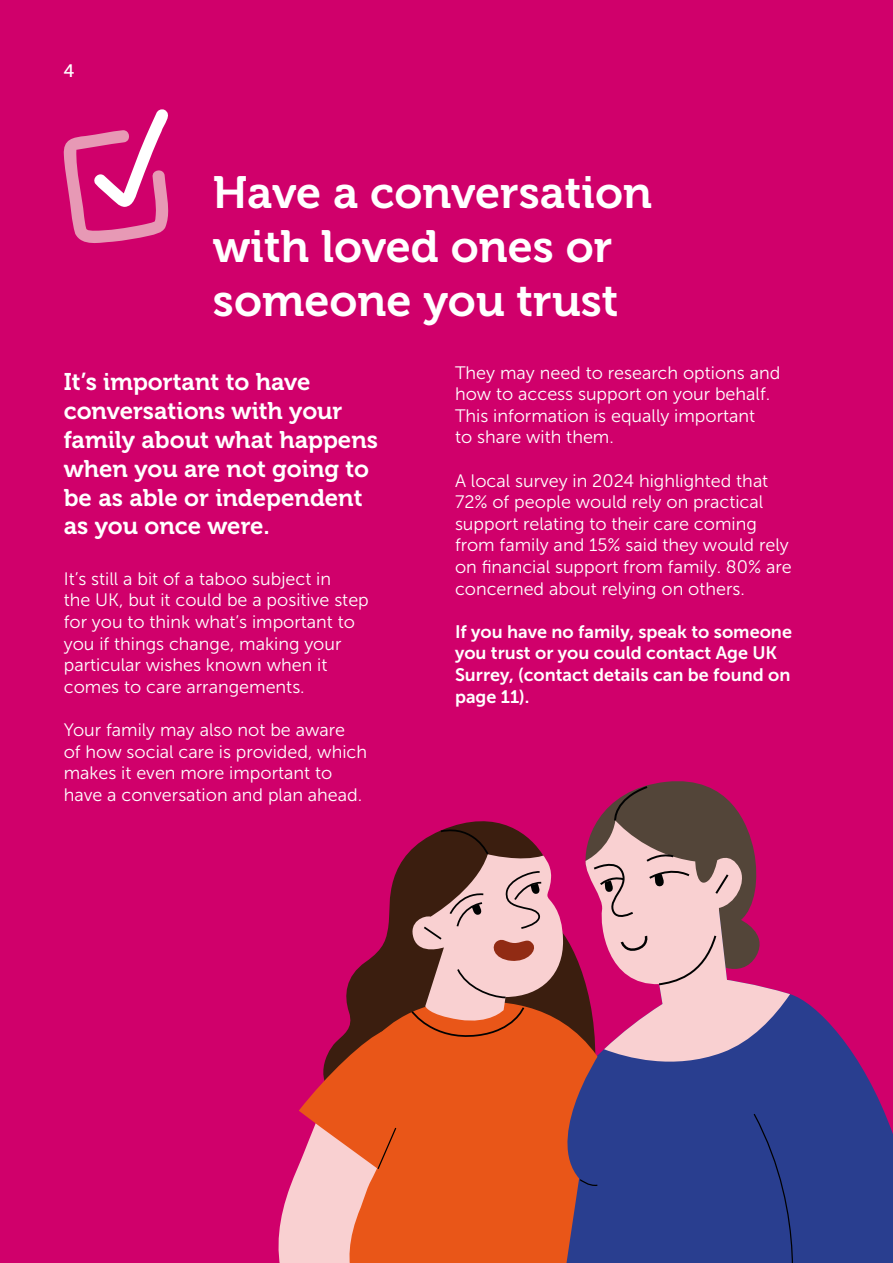
<style>
.page{position:relative;width:893px;height:1263px;background:#d0006b}
.page>*{position:absolute;margin:0;border:0;box-sizing:border-box;transform-origin:0 0}
.Sub-page_Heading_-_White{font:45px/54px "Museo 700";color:#fff}
.Small__Standfirst_-_White{font:24px/28.8px "Museo 700";color:#fff}
.Body_Copy_White{font:18px/21.6px "Museo Sans 300";color:#fff}
.Body_Copy_White-2{font:18px/21.6px "Museo Sans 700";color:#fff}
.t1{font:18px "Museo 500";color:#fff}
</style>
<div class="page">
<svg style="left:809px;top:1004px;width:84px;height:259px;fill:#293e8f"></svg>
<svg style="left:278px;top:781px;width:531px;height:482px"></svg>
<svg style="left:63px;top:109px;width:106px;height:134px"></svg>
<p class="t1" style="left:64px;top:61px;width:12px">4</p>
<h3 class="Sub-page_Heading_-_White" style="left:213px;top:166px;width:441px">Have a conversation with loved ones or</h3>
<h3 class="Sub-page_Heading_-_White" style="left:213px;top:274px;width:407px">someone you trust</h3>
<p class="Small__Standfirst_-_White" style="left:64px;top:368px;width:316px">It’s important to have conversations with your family about what happens when you are not going to be as able or independent as you once were.</p>
<p class="Body_Copy_White" style="left:64px;top:568px;width:307px">It’s still a bit of a taboo subject in<br>the UK, but it could be a positive step for you to think what’s important to you if things change, making your particular wishes known when it comes to care arrangements.</p>
<p class="Body_Copy_White" style="left:64px;top:719px;width:305px">Your family may also not be aware<br>of how social care is provided, which makes it even more important to have a conversation and plan ahead.</p>
<p class="Body_Copy_White" style="left:455px;top:362px;width:327px">They may need to research options and how to access support on your behalf.<br>This information is equally important<br>to share with them.</p>
<p class="Body_Copy_White" style="left:455px;top:470px;width:338px">A local survey in 2024 highlighted that 72% of people would rely on practical support relating to their care coming from family and 15% said they would rely on financial support from family. 80% are concerned about relying on others.</p>
<p class="Body_Copy_White-2" style="left:455px;top:621px;width:338px">If you have no family, speak to someone you trust or you could contact Age UK<br>Surrey, (contact details can be found on page 11).</p>
</div>
